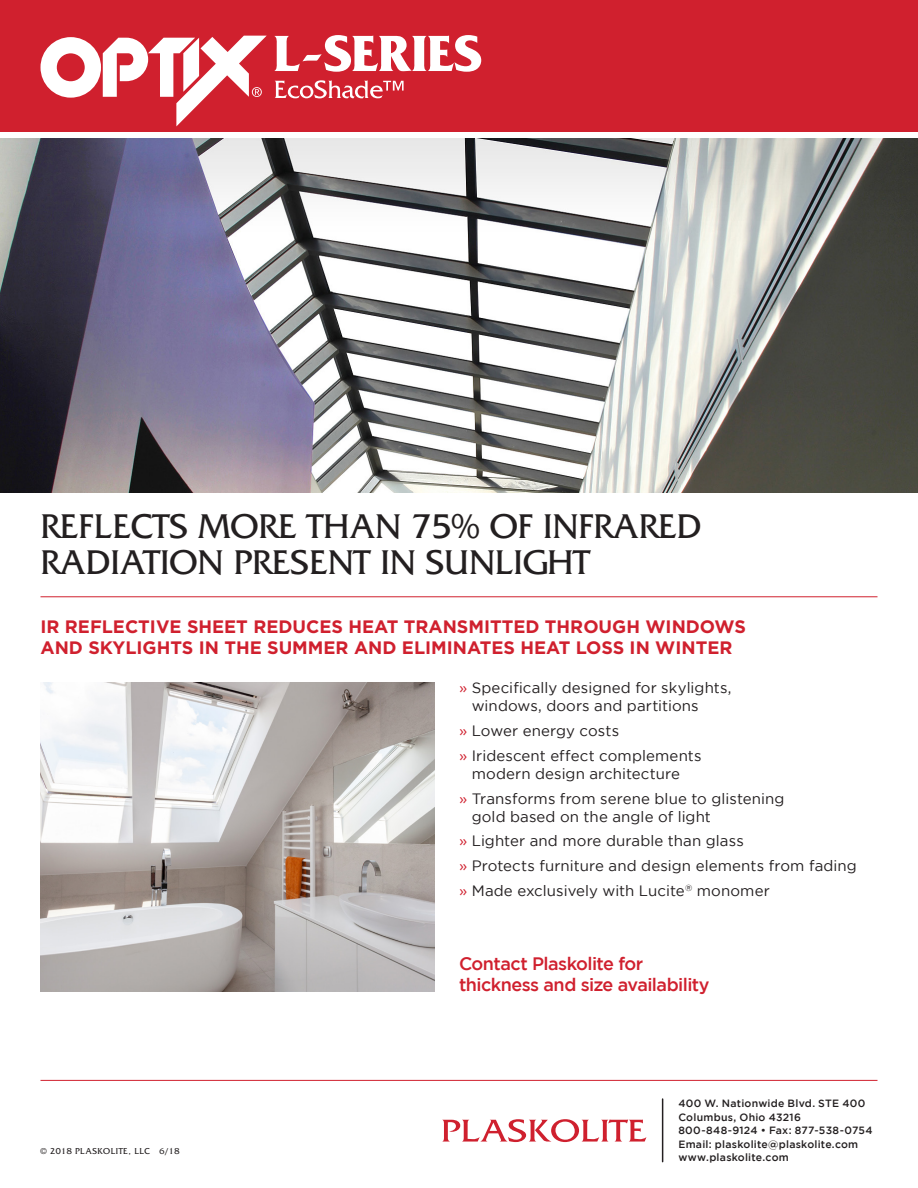
<style>
.page{position:relative;width:918px;height:1188px;background:#fff}
.page>*{position:absolute;margin:0;border:0;box-sizing:border-box;transform-origin:0 0}
.t1{font:36px "Friz Quadrata";color:#231f20}
.t2{font:700 18px/21.6px "Gotham";color:#d0202e}
.t3{font:500 18px/21.6px "Gotham";letter-spacing:-.03em;color:#d0202e}
.t4{font:15px/18px "Gotham";letter-spacing:.01em;color:#231f20}
.t5{font:500 10.5px "Gotham";letter-spacing:.025em;color:#231f20}
.t6{font:9px "Friz Quadrata";letter-spacing:.05em;color:#231f20}
.s1{color:#d0202e}
</style>
<div class="page">
<div style="left:0;top:0;width:918px;height:131px;background:#d0202e"></div>
<img style="left:0;top:139px;width:918px;height:353px">
<hr style="left:40px;top:596px;width:838px;height:1px;background:#d0202e">
<hr style="left:40px;top:1080px;width:838px;height:1px;background:#d0202e">
<hr style="left:662px;top:1099px;width:1px;height:63px;background:#231f20">
<svg style="left:442px;top:1119px;width:204px;height:23px"></svg>
<img style="left:40px;top:682px;width:395px;height:309px">
<svg style="left:41px;top:36px;width:226px;height:90px"></svg>
<svg style="left:274px;top:35px;width:207px;height:37px"></svg>
<svg style="left:275px;top:80px;width:129px;height:18px"></svg>
<p class="t1" style="left:40px;top:506px;width:662px">REFLECTS MORE THAN 75% OF INFRARED</p>
<p class="t1" style="left:40px;top:542px;width:551px">RADIATION PRESENT IN SUNLIGHT</p>
<p class="t2" style="left:40px;top:615px;width:707px">IR REFLECTIVE SHEET REDUCES HEAT TRANSMITTED THROUGH WINDOWS<br>AND SKYLIGHTS IN THE SUMMER AND ELIMINATES HEAT LOSS IN WINTER</p>
<p class="t4" style="left:472px;top:679px;width:261px;text-indent:-13px"><span class="s1">»</span> Specifically designed for skylights, windows, doors and partitions</p>
<p class="t4" style="left:459px;top:722px;width:162px"><span class="s1">»</span> Lower energy costs</p>
<p class="t4" style="left:459px;top:746px;width:244px;text-align:center"><span class="s1">»</span> Iridescent effect complements modern design architecture</p>
<p class="t4" style="left:472px;top:789px;width:314px;text-indent:-13px"><span class="s1">»</span> Transforms from serene blue to glistening gold based on the angle of light</p>
<p class="t4" style="left:459px;top:832px;width:286px"><span class="s1">»</span> Lighter and more durable than glass</p>
<p class="t4" style="left:459px;top:857px;width:399px"><span class="s1">»</span> Protects furniture and design elements from fading</p>
<p class="t4" style="left:459px;top:881px;width:312px"><span class="s1">»</span> Made exclusively with Lucite<sup>®</sup> monomer</p>
<p class="t6" style="left:40px;top:1146px;width:140px">© 2018 PLASKOLITE, LLC 6/18</p>
<p class="t3" style="left:459px;top:952px;width:252px">Contact Plaskolite for thickness and size availability</p>
<p class="t5" style="left:678px;top:1098px;width:189px">400 W. Nationwide Blvd. STE 400</p>
<p class="t5" style="left:678px;top:1111px;width:124px">Columbus, Ohio 43216</p>
<p class="t5" style="left:678px;top:1125px;width:196px">800-848-9124 • Fax: 877-538-0754</p>
<p class="t5" style="left:678px;top:1138px;width:181px">Email: plaskolite@plaskolite.com</p>
<p class="t5" style="left:678px;top:1152px;width:112px">www.plaskolite.com</p>
</div>
